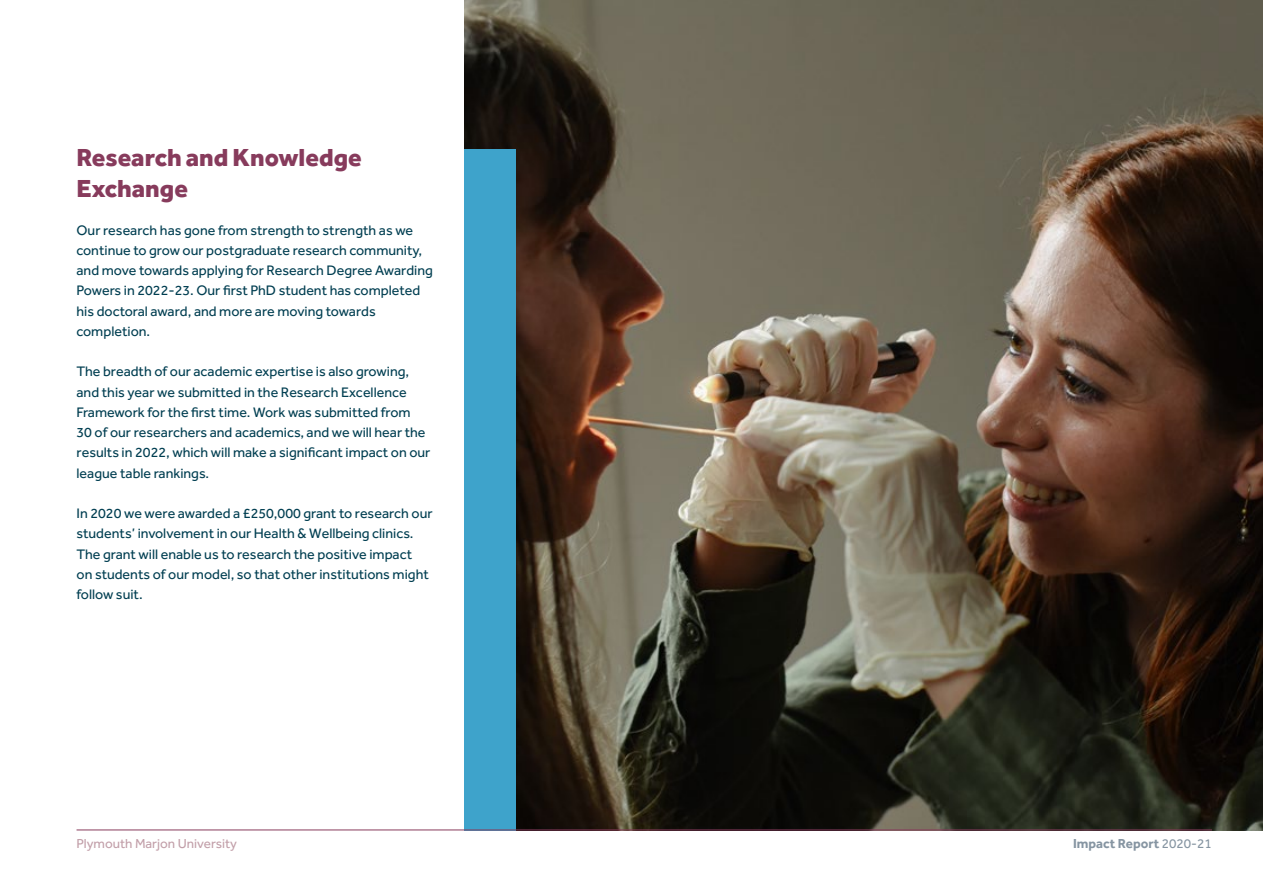
<style>
.page{position:relative;width:1263px;height:893px;background:#fff}
.page>*{position:absolute;margin:0;border:0;box-sizing:border-box;transform-origin:0 0}
.t1{font:800 25.5px/31.5px "Effra";color:#873b5c}
.t2{font:14.25px/20.2px "Effra";color:#003e51}
.t3{font:13.5px "Effra";color:#c29fa9}
.t4{font:700 13.5px "Effra";color:#8695a2}
.s1{font-weight:400}
</style>
<div class="page">
<img style="left:465px;top:0;width:798px;height:830px">
<div style="left:465px;top:149px;width:51px;height:682px;background:#3ea3cb"></div>
<hr style="left:77px;top:830px;width:1135px;height:1px;background:#873b5c">
<p class="t1" style="left:77px;top:141px;width:287px">Research and Knowledge<br>Exchange</p>
<p class="t2" style="left:77px;top:220px;width:358px">Our research has gone from strength to strength as we continue to grow our postgraduate research community, and move towards applying for Research Degree Awarding Powers in 2022-23. Our first PhD student has completed his doctoral award, and more are moving towards completion.</p>
<p class="t2" style="left:77px;top:361px;width:355px">The breadth of our academic expertise is also growing, and this year we submitted in the Research Excellence Framework for the first time. Work was submitted from<br>30 of our researchers and academics, and we will hear the results in 2022, which will make a significant impact on our league table rankings.</p>
<p class="t2" style="left:77px;top:503px;width:358px">In 2020 we were awarded a £250,000 grant to research our students’ involvement in our Health &amp; Wellbeing clinics.<br>The grant will enable us to research the positive impact<br>on students of our model, so that other institutions might follow suit.</p>
<p class="t3" style="left:77px;top:836px;width:162px">Plymouth Marjon University</p>
<p class="t4" style="left:1073px;top:835px;width:140px">Impact Report <span class="s1">2020-21</span></p>
</div>
